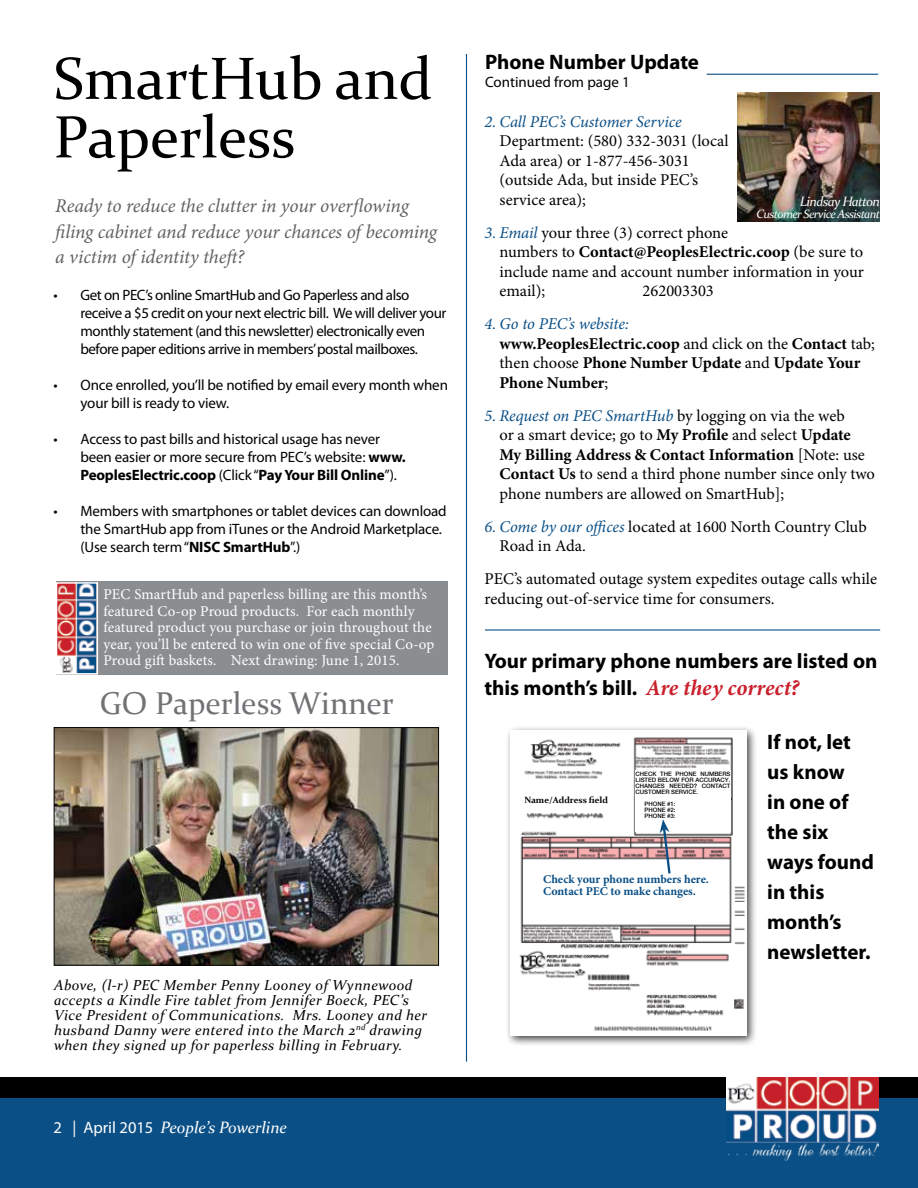
<style>
.page{position:relative;width:918px;height:1188px;background:#fff}
.page>*{position:absolute;margin:0;border:0;box-sizing:border-box;transform-origin:0 0}
.t1{font:60px/58.5px "Constantia";color:#000}
.t2{font:31.5px "Constantia";color:#717275}
.t3{font:700 21px/30px "Myriad Pro";color:#000}
.t4{font:italic 19.5px/25.5px "Minion Pro";letter-spacing:-.01em;color:#616264}
.t5{font:16.5px/19.5px "Minion Pro";color:#000}
.t6{font:700 16.5px/19.5px "Minion Pro";color:#000}
.t7{font:italic 16.5px "Constantia";color:#fff}
.t8{font:italic 16.5px "Minion Pro";letter-spacing:-.005em;color:#0a4f86}
.t9{font:15px/18px "Myriad Pro";letter-spacing:-.015em;color:#000}
.t10{font:15px/16.5px "Minion Pro";letter-spacing:.005em;color:#fff}
.t11{font:italic 14.55px/15px "Constantia";letter-spacing:.03em;color:#000}
.t12{font:italic 13.5px "Constantia";letter-spacing:-.05em;color:#fff}
.t13{font:700 12px/12px "Minion Pro";color:#0a4f86}
.t14{font:italic 12px "Constantia";letter-spacing:-.05em;color:#fff}
.t15{font:700 9px "Constantia";color:#000}
.t16{font:500 6px/6px "Helvetica Neue";color:#000;text-align:justify}
.s1{font-weight:700}
.s2{font-family:"Myriad Pro";font-style:normal}
.s3{font-style:italic;color:#0a4f86}
.s4{font-weight:400;font-style:italic;color:#0a4f86}
.s5{font-weight:400}
.s6{font-family:"Minion Pro";font-style:italic;font-size:22.5px;color:#ca202c}
</style>
<div class="page">
<div style="left:0;top:1078px;width:918px;height:110px;background:#0a4f86"></div>
<div style="left:0;top:1077px;width:918px;height:20px;background:#000"></div>
<img style="left:727px;top:1078px;width:151px;height:83px">
<img style="left:56px;top:729px;width:381px;height:234px">
<div style="left:54px;top:727px;width:385px;height:238px;border:1px solid #000"></div>
<div style="left:505px;top:725px;width:252px;height:322px;background:#000;opacity:.75"></div>
<img style="left:510px;top:730px;width:236px;height:306px">
<div style="left:635px;top:770px;width:95px;height:62px;background:#fff"></div>
<svg style="left:660px;top:819px;width:12px;height:57px"></svg>
<hr style="left:707px;top:74px;width:171px;height:1px;background:#0a4f86">
<img style="left:737px;top:92px;width:143px;height:130px">
<hr style="left:485px;top:629px;width:395px;height:2px;background:#0a4f86">
<hr style="left:466px;top:54px;width:1px;height:1008px;background:#0a4f86">
<div style="left:56px;top:581px;width:391px;height:94px;background:#8b8e90"></div>
<img style="left:59px;top:585px;width:36px;height:87px">
<div style="left:56px;top:582px;width:42px;height:93px;border:2px solid #fff"></div>
<h1 class="t1" style="left:54px;top:47px;width:381px">SmartHub and<br>Paperless</h1>
<p class="t4" style="left:55px;top:193px;width:383px">Ready to reduce the clutter in your overflowing filing cabinet and reduce your chances of becoming a victim of identity theft?</p>
<p class="t9" style="left:81px;top:286px;width:367px;text-indent:-27px">• Get on PEC’s online SmartHub and Go Paperless and also receive a $5 credit on your next electric bill. We will deliver your monthly statement (and this newsletter) electronically even before paper editions arrive in members’ postal mailboxes.</p>
<p class="t9" style="left:81px;top:376px;width:369px;text-indent:-27px">• Once enrolled, you’ll be notified by email every month when your bill is ready to view.</p>
<p class="t9" style="left:81px;top:430px;width:327px;text-indent:-27px">• Access to past bills and historical usage has never been easier or more secure from PEC’s website: <span class="s1">www.<br>PeoplesElectric.coop</span> (Click “<span class="s1">Pay Your Bill Online</span>”).</p>
<p class="t9" style="left:81px;top:502px;width:368px;text-indent:-27px">• Members with smartphones or tablet devices can download the SmartHub app from iTunes or the Android Marketplace. (Use search term “<span class="s1">NISC SmartHub</span>”.)</p>
<p class="t10" style="left:103px;top:586px;width:332px">PEC SmartHub and paperless billing are this month’s featured Co-op Proud products. For each monthly featured product you purchase or join throughout the year, you’ll be entered to win one of five special Co-op Proud gift baskets. Next drawing: June 1, 2015.</p>
<h2 class="t2" style="left:100px;top:682px;width:295px">GO Paperless Winner</h2>
<p class="t11" style="left:54px;top:977px;width:375px">Above, (l-r) PEC Member Penny Looney of Wynnewood accepts a Kindle Fire tablet from Jennifer Boeck, PEC’s Vice President of Communications. Mrs. Looney and her husband Danny were entered into the March 2<sup>nd</sup> drawing when they signed up for paperless billing in February.</p>
<p class="t7" style="left:54px;top:1116px;width:235px"><span class="s2">2 | April 2015</span> People’s Powerline</p>
<p class="t3" style="left:485px;top:46px;width:216px">Phone Number Update</p>
<p class="t9" style="left:485px;top:73px;width:146px">Continued from page 1</p>
<p class="t8" style="left:484px;top:110px;width:199px">2. Call PEC’s Customer Service</p>
<p class="t5" style="left:499px;top:131px;width:231px">Department: (580) 332-3031 (local<br>Ada area) or 1-877-456-3031 (outside Ada, but inside PEC’s service area);</p>
<p class="t5" style="left:499px;top:223px;width:366px;text-indent:-15px"><span class="s3">3. Email</span> your three (3) correct phone<br>numbers to <span class="s1">Contact@PeoplesElectric.coop</span> (be sure to include name and account number information in your email);</p>
<p class="t12" style="left:800px;top:192px;width:82px">Lindsay Hatton</p>
<p class="t14" style="left:756px;top:205px;width:125px">Customer Service Assistant</p>
<p class="t5" style="left:643px;top:281px;width:73px">262003303</p>
<p class="t6" style="left:499px;top:314px;width:377px;text-indent:-15px"><span class="s4">4. Go to PEC’s website:<br></span>www.PeoplesElectric.coop <span class="s5">and click on the</span> Contact <span class="s5">tab; then choose</span> Phone Number Update <span class="s5">and</span> Update Your Phone Number<span class="s5">;</span></p>
<p class="t5" style="left:499px;top:406px;width:377px;text-indent:-15px"><span class="s3">5. Request on PEC SmartHub</span> by logging on via the web<br>or a smart device; go to <span class="s1">My Profile</span> and select <span class="s1">Update My Billing Address &amp; Contact Information</span> [Note: use <span class="s1">Contact Us</span> to send a third phone number since only two phone numbers are allowed on SmartHub];</p>
<p class="t5" style="left:499px;top:517px;width:369px;text-indent:-15px"><span class="s3">6. Come by our offices</span> located at 1600 North Country Club<br>Road in Ada.</p>
<p class="t5" style="left:484px;top:569px;width:394px">PEC’s automated outage system expedites outage calls while reducing out-of-service time for consumers.</p>
<p class="t3" style="left:484px;top:647px;width:394px;line-height:27px">Your primary phone numbers are listed on this month’s bill. <span class="s6">Are they correct?</span></p>
<p class="t15" style="left:524px;top:794px;width:85px">Name/Address field</p>
<p class="t16" style="left:636px;top:770px;width:96px">CHECK THE PHONE NUMBERS LISTED BELOW FOR ACCURACY.<br>CHANGES NEEDED? CONTACT CUSTOMER SERVICE.</p>
<p class="t16" style="left:645px;top:800px;width:33px">PHONE #1:<br>PHONE #2:<br>PHONE #3:</p>
<p class="t13" style="left:543px;top:873px;width:167px">Check your phone numbers here.<br>Contact PEC to make changes.</p>
<p class="t3" style="left:767px;top:726px;width:108px">If not, let us know<br>in one of the six ways found in this month’s newsletter.</p>
</div>
